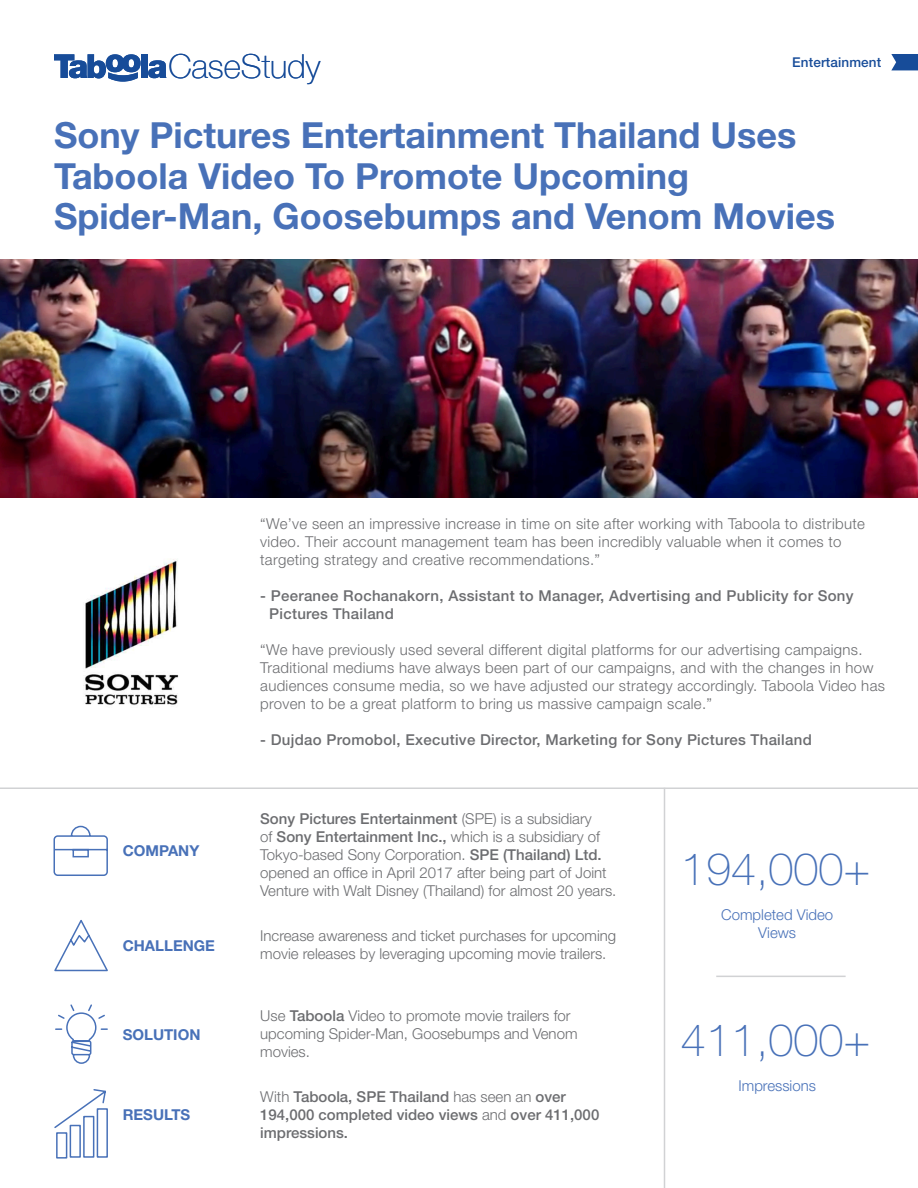
<style>
.page{position:relative;width:918px;height:1188px;background:#fff}
.page>*{position:absolute;margin:0;border:0;box-sizing:border-box;transform-origin:0 0}
.t1{font:100 45px "Helvetica Neue LT Std";color:#4871b8}
.t2{font:700 36px/40.5px "Helvetica Neue LT Std";color:#4871b8}
.t3{font:100 33px "Helvetica Neue";color:#174c99}
.summary_txt{font:300 15px/18px "Helvetica Neue LT Std";letter-spacing:.02em;color:#6c6d70}
.summary_txt-2{font:300 15px/18px "Helvetica Neue LT Std";color:#6c6d70}
.body_text{font:300 15px/18px "Helvetica Neue LT Std";color:#6c6d70}
.body_text-2{font:500 15px "Helvetica Neue LT Std";letter-spacing:.02em;color:#6c6d70}
.body_text-3{font:500 15px/18px "Helvetica Neue LT Std";color:#6c6d70}
.title_2{font:700 15px "Helvetica Neue LT Std";color:#4871b8}
.t4{font:300 15px/18px "Helvetica Neue LT Std";color:#4871b8;text-align:center}
.t5{font:500 13.5px "Helvetica Neue LT Std";letter-spacing:.01em;color:#174c99}
.s1{font-weight:500}
.s2{font-weight:300}
</style>
<div class="page">
<svg style="left:891px;top:54px;width:27px;height:16px"></svg>
<div style="left:141px;top:54px;width:7px;height:24px;background:#174c99"></div>
<svg style="left:148px;top:60px;width:18px;height:18px"></svg>
<svg style="left:54px;top:54px;width:87px;height:28px"></svg>
<img style="left:0;top:259px;width:918px;height:239px">
<hr style="left:0;top:788px;width:918px;height:1px;background:#d1d2d4">
<hr style="left:664px;top:788px;width:1px;height:400px;background:#d1d2d4">
<svg style="left:53px;top:825px;width:55px;height:51px"></svg>
<svg style="left:54px;top:920px;width:54px;height:52px"></svg>
<svg style="left:55px;top:1004px;width:53px;height:60px"></svg>
<svg style="left:54px;top:1089px;width:54px;height:70px"></svg>
<hr style="left:716px;top:976px;width:130px;height:1px;background:#d1d2d4">
<img style="left:83px;top:559px;width:96px;height:146px">
<h3 class="t3" style="left:168px;top:41px;width:153px">CaseStudy</h3>
<p class="t5" style="left:792px;top:54px;width:91px">Entertainment</p>
<p class="t2" style="left:54px;top:114px;width:783px">Sony Pictures Entertainment Thailand Uses<br>Taboola Video To Promote Upcoming<br>Spider-Man, Goosebumps and Venom Movies</p>
<p class="title_2" style="left:123px;top:842px;width:78px">COMPANY</p>
<p class="title_2" style="left:123px;top:936px;width:94px">CHALLENGE</p>
<p class="title_2" style="left:123px;top:1025px;width:79px">SOLUTION</p>
<p class="title_2" style="left:123px;top:1106px;width:69px">RESULTS</p>
<p class="summary_txt" style="left:260px;top:514px;width:606px">“We’ve seen an impressive increase in time on site after working with Taboola to distribute video. Their account management team has been incredibly valuable when it comes to targeting strategy and creative recommendations.”</p>
<p class="body_text-2" style="left:260px;top:587px;width:595px">- Peeranee Rochanakorn, Assistant to Manager, Advertising and Publicity for Sony</p>
<p class="body_text-2" style="left:269px;top:605px;width:126px">Pictures Thailand</p>
<p class="summary_txt" style="left:260px;top:640px;width:626px">“We have previously used several different digital platforms for our advertising campaigns.<br>Traditional mediums have always been part of our campaigns, and with the changes in how audiences consume media, so we have adjusted our strategy accordingly. Taboola Video has proven to be a great platform to bring us massive campaign scale.”</p>
<p class="body_text-2" style="left:260px;top:731px;width:553px">- Dujdao Promobol, Executive Director, Marketing for Sony Pictures Thailand</p>
<p class="summary_txt-2" style="left:260px;top:810px;width:358px"><span class="s1">Sony Pictures Entertainment</span> (SPE) is a subsidiary<br>of <span class="s1">Sony Entertainment Inc.,</span> which is a subsidiary of Tokyo-based Sony Corporation. <span class="s1">SPE (Thailand) Ltd. </span>opened an office in April 2017 after being part of Joint Venture with Walt Disney (Thailand) for almost 20 years.</p>
<p class="body_text" style="left:260px;top:926px;width:357px">Increase awareness and ticket purchases for upcoming movie releases by leveraging upcoming movie trailers.</p>
<p class="body_text" style="left:260px;top:1007px;width:319px">Use <span class="s1">Taboola</span> Video to promote movie trailers for upcoming Spider-Man, Goosebumps and Venom movies.</p>
<p class="body_text-3" style="left:260px;top:1088px;width:341px"><span class="s2">With</span> Taboola, SPE Thailand <span class="s2">has seen an</span> over<br>194,000 completed video views <span class="s2">and</span> over 411,000 impressions.</p>
<p class="t1" style="left:681px;top:843px;width:191px">194,000+</p>
<p class="t4" style="left:721px;top:905px;width:114px">Completed Video<br>Views</p>
<p class="t1" style="left:681px;top:1014px;width:191px">411,000+</p>
<p class="t4" style="left:739px;top:1076px;width:79px">Impressions</p>
</div>
